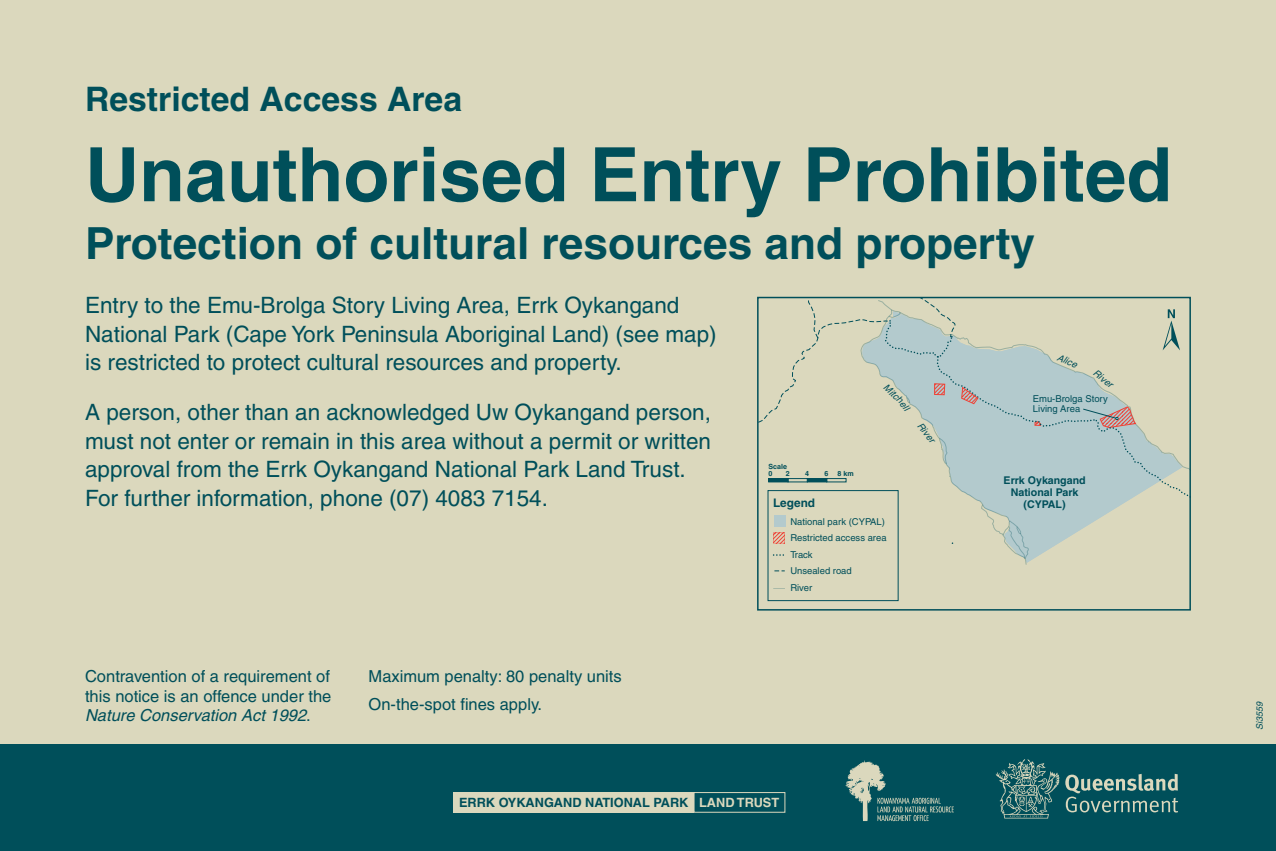
<style>
.page{position:relative;width:1276px;height:851px;background:#fff}
.page>*{position:absolute;margin:0;border:0;box-sizing:border-box;transform-origin:0 0}
.t1{font:700 75px "Helvetica LT";color:#004f5a}
.t2{font:700 44.25px "Helvetica LT";color:#004f5a}
.t3{font:700 33.75px "Helvetica LT";color:#004f5a}
.t4{font:22.5px/28.5px "Helvetica LT";color:#004f5a}
.t5{font:16.5px/19.8px "Helvetica LT";color:#004f5a;text-align:justify}
.t6{font:700 12.75px "Helvetica LT";color:#004f5a}
.t7{font:700 11.85px "Helvetica LT";color:#004f5a}
.t8{font:700 10.65px/11.8px "Helvetica LT";color:#004f5a;text-align:center}
.t9{font:9.45px/16.6px "Helvetica LT";color:#004f5a}
.t10{font:italic 9.45px "Helvetica LT";color:#004f5a}
.t11{font:italic 9px "Helvetica LT";color:#004f5a}
.t12{font:700 7.05px/7.1px "Helvetica LT";color:#004f5a}
.s1{font-style:italic}
.s2{color:#dbd8bd}
</style>
<div class="page">
<div style="left:0;top:0;width:1276px;height:850px;background:#dbd8bd"></div>
<div style="left:0;top:744px;width:1276px;height:106px;background:#004f5a"></div>
<div style="left:767px;top:490px;width:131px;height:111px;border:1px solid #004f5a"></div>
<svg style="left:773px;top:588px;width:12px;height:1px"></svg>
<svg style="left:1065px;top:773px;width:113px;height:39px"></svg>
<svg style="left:995px;top:759px;width:64px;height:59px"></svg>
<svg style="left:845px;top:760px;width:109px;height:61px"></svg>
<div style="left:453px;top:792px;width:241px;height:20px;background:#dbd8bd"></div>
<div style="left:693px;top:792px;width:92px;height:20px;border:1px solid #dbd8bd"></div>
<svg style="left:758px;top:297px;width:432px;height:267px"></svg>
<h3 class="t3" style="left:85px;top:79px;width:379px">Restricted Access Area</h3>
<h1 class="t1" style="left:85px;top:129px;width:1088px">Unauthorised Entry Prohibited</h1>
<h2 class="t2" style="left:85px;top:216px;width:951px">Protection of cultural resources and property</h2>
<p class="t4" style="left:85px;top:291px;width:633px">Entry to the Emu-Brolga Story Living Area, Errk Oykangand<br>National Park (Cape York Peninsula Aboriginal Land) (see map) is restricted to protect cultural resources and property.</p>
<p class="t4" style="left:85px;top:398px;width:627px">A person, other than an acknowledged Uw Oykangand person, must not enter or remain in this area without a permit or written approval from the Errk Oykangand National Park Land Trust.<br>For further information, phone (07) 4083 7154.</p>
<p class="t12" style="left:768px;top:463px;width:20px">Scale<br>0</p>
<p class="t12" style="left:786px;top:470px;width:5px">2</p>
<p class="t12" style="left:805px;top:470px;width:5px">4</p>
<p class="t12" style="left:824px;top:470px;width:5px">6</p>
<p class="t12" style="left:837px;top:470px;width:18px">8 km</p>
<p class="t10" style="left:888px;top:382px;width:24px;rotate:42deg">Mitch</p>
<p class="t7" style="left:773px;top:496px;width:44px">Legend</p>
<p class="t9" style="left:790px;top:513px;width:98px">National park (CYPAL)<br>Restricted access area<br>Track<br>Unsealed road<br>River</p>
<p class="t10" style="left:923px;top:420px;width:24px;rotate:51deg">River</p>
<p class="t5" style="left:85px;top:666px;width:248px">Contravention of a requirement of this notice is an offence under the <span class="s1">Nature Conservation Act 1992</span>.</p>
<p class="t5" style="left:369px;top:661px;width:255px;line-height:28.3px">Maximum penalty: 80 penalty units<br>On-the-spot fines apply.</p>
<p class="t6" style="left:459px;top:795px;width:322px">ERRK OYKANGAND NATIONAL PARK <span class="s2">LAND TRUST</span></p>
<p class="t10" style="left:1060px;top:352px;width:22px;rotate:23deg">Alice</p>
<p class="t10" style="left:1098px;top:367px;width:24px;rotate:39deg">River</p>
<p class="t9" style="left:1033px;top:393px;width:76px;line-height:10.2px">Emu-Brolga Story<br>Living Area</p>
<p class="t8" style="left:1003px;top:474px;width:84px">Errk Oykangand<br>National Park (CYPAL)</p>
<p class="t11" style="left:1254px;top:729px;width:30px;rotate:-90deg">Si3559</p>
</div>
